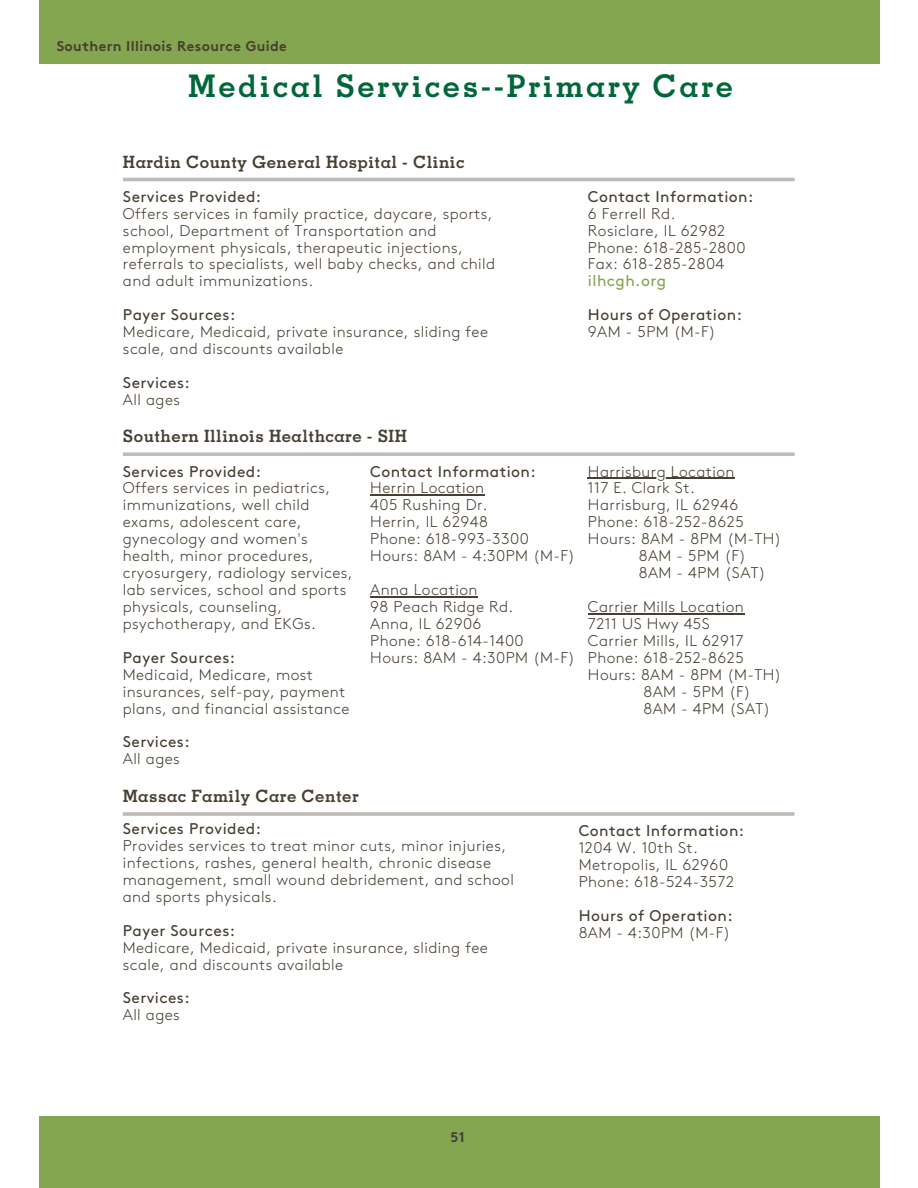
<style>
.page{position:relative;width:918px;height:1188px;background:#fff}
.page>*{position:absolute;margin:0;border:0;box-sizing:border-box;transform-origin:0 0}
.t1{font:700 31.2px "Memphis LT Pro";letter-spacing:.08em;color:#006838}
.t2{font:700 16.95px "Memphis LT Pro";letter-spacing:.03em;color:#473f32}
.t3{font:300 15.45px/17px "Brown";letter-spacing:.03em;color:#473f32}
.t4{font:15.45px "Brown";letter-spacing:.03em;color:#473f32}
.t5{font:15.45px "Brown";letter-spacing:.03em;color:#85a651}
.t6{font:700 14.1px "Brown";letter-spacing:.03em;color:#473f32}
</style>
<div class="page">
<hr style="left:123px;top:178px;width:672px;height:3px;background:#c0bbb7">
<hr style="left:123px;top:453px;width:672px;height:3px;background:#c0bbb7">
<hr style="left:588px;top:478px;width:147px;height:1px;background:#473f32">
<hr style="left:588px;top:613px;width:156px;height:1px;background:#473f32">
<hr style="left:370px;top:494px;width:115px;height:2px;background:#473f32">
<hr style="left:370px;top:596px;width:108px;height:1px;background:#473f32">
<hr style="left:123px;top:812px;width:671px;height:4px;background:#c6c1bd">
<div style="left:39px;top:0;width:840px;height:63px;background:#85a651"></div>
<div style="left:39px;top:1116px;width:840px;height:72px;background:#85a651"></div>
<p class="t6" style="left:57px;top:41px;width:232px">Southern Illinois Resource Guide</p>
<h1 class="t1" style="left:188px;top:75px;width:546px">Medical Services--Primary Care</h1>
<p class="t2" style="left:123px;top:155px;width:343px">Hardin County General Hospital - Clinic</p>
<p class="t4" style="left:123px;top:190px;width:140px">Services Provided:</p>
<p class="t3" style="left:123px;top:206px;width:374px">Offers services in family practice, daycare, sports, school, Department of Transportation and employment physicals, therapeutic injections, referrals to specialists, well baby checks, and child and adult immunizations.</p>
<p class="t4" style="left:123px;top:309px;width:114px">Payer Sources:</p>
<p class="t3" style="left:123px;top:324px;width:367px">Medicare, Medicaid, private insurance, sliding fee scale, and discounts available</p>
<p class="t4" style="left:123px;top:376px;width:68px">Services:</p>
<p class="t3" style="left:123px;top:392px;width:59px">All ages</p>
<p class="t2" style="left:123px;top:430px;width:285px">Southern Illinois Healthcare - SIH</p>
<p class="t4" style="left:123px;top:465px;width:140px">Services Provided:</p>
<p class="t3" style="left:123px;top:480px;width:231px">Offers services in pediatrics, immunizations, well child exams, adolescent care, gynecology and women's health, minor procedures, cryosurgery, radiology services, lab services, school and sports physicals, counseling, psychotherapy, and EKGs.</p>
<p class="t4" style="left:123px;top:651px;width:114px">Payer Sources:</p>
<p class="t3" style="left:123px;top:667px;width:228px">Medicaid, Medicare, most insurances, self-pay, payment plans, and financial assistance</p>
<p class="t4" style="left:123px;top:736px;width:68px">Services:</p>
<p class="t3" style="left:123px;top:751px;width:59px">All ages</p>
<p class="t4" style="left:370px;top:465px;width:167px">Contact Information:</p>
<p class="t3" style="left:370px;top:480px;width:206px">Herrin Location<br>405 Rushing Dr.<br>Herrin, IL 62948<br>Phone: 618-993-3300<br>Hours: 8AM - 4:30PM (M-F)</p>
<p class="t3" style="left:370px;top:582px;width:206px">Anna Location<br>98 Peach Ridge Rd.<br>Anna, IL 62906<br>Phone: 618-614-1400<br>Hours: 8AM - 4:30PM (M-F)</p>
<p class="t4" style="left:588px;top:190px;width:167px">Contact Information:</p>
<p class="t3" style="left:588px;top:206px;width:159px">6 Ferrell Rd.<br>Rosiclare, IL 62982<br>Phone: 618-285-2800<br>Fax: 618-285-2804</p>
<p class="t5" style="left:588px;top:275px;width:80px">ilhcgh.org</p>
<p class="t4" style="left:588px;top:309px;width:156px">Hours of Operation:</p>
<p class="t3" style="left:588px;top:324px;width:129px">9AM - 5PM (M-F)</p>
<p class="t3" style="left:588px;top:464px;width:148px">Harrisburg Location</p>
<p class="t3" style="left:588px;top:480px;width:108px">117 E. Clark St.</p>
<p class="t3" style="left:588px;top:497px;width:152px">Harrisburg, IL 62946</p>
<p class="t3" style="left:588px;top:514px;width:157px">Phone: 618-252-8625</p>
<p class="t3" style="left:588px;top:531px;width:195px">Hours: 8AM - 8PM (M-TH)</p>
<p class="t3" style="left:639px;top:548px;width:109px">8AM - 5PM (F)</p>
<p class="t3" style="left:639px;top:565px;width:128px">8AM - 4PM (SAT)</p>
<p class="t3" style="left:588px;top:599px;width:157px">Carrier Mills Location</p>
<p class="t3" style="left:588px;top:616px;width:123px">7211 US Hwy 45S</p>
<p class="t3" style="left:588px;top:633px;width:157px">Carrier Mills, IL 62917</p>
<p class="t3" style="left:588px;top:650px;width:157px">Phone: 618-252-8625</p>
<p class="t3" style="left:588px;top:667px;width:195px">Hours: 8AM - 8PM (M-TH)</p>
<p class="t3" style="left:643px;top:684px;width:109px">8AM - 5PM (F)</p>
<p class="t3" style="left:643px;top:701px;width:128px">8AM - 4PM (SAT)</p>
<p class="t2" style="left:123px;top:790px;width:237px">Massac Family Care Center</p>
<p class="t4" style="left:123px;top:823px;width:140px">Services Provided:</p>
<p class="t3" style="left:123px;top:838px;width:393px">Provides services to treat minor cuts, minor injuries, infections, rashes, general health, chronic disease management, small wound debridement, and school and sports physicals.</p>
<p class="t4" style="left:123px;top:924px;width:114px">Payer Sources:</p>
<p class="t3" style="left:123px;top:940px;width:367px">Medicare, Medicaid, private insurance, sliding fee scale, and discounts available</p>
<p class="t4" style="left:123px;top:992px;width:68px">Services:</p>
<p class="t3" style="left:123px;top:1007px;width:59px">All ages</p>
<p class="t6" style="left:450px;top:1132px;width:16px">51</p>
<p class="t4" style="left:579px;top:825px;width:167px">Contact Information:</p>
<p class="t3" style="left:579px;top:840px;width:157px">1204 W. 10th St.<br>Metropolis, IL 62960<br>Phone: 618-524-3572</p>
<p class="t4" style="left:579px;top:909px;width:156px">Hours of Operation:</p>
<p class="t3" style="left:579px;top:925px;width:153px">8AM - 4:30PM (M-F)</p>
</div>
